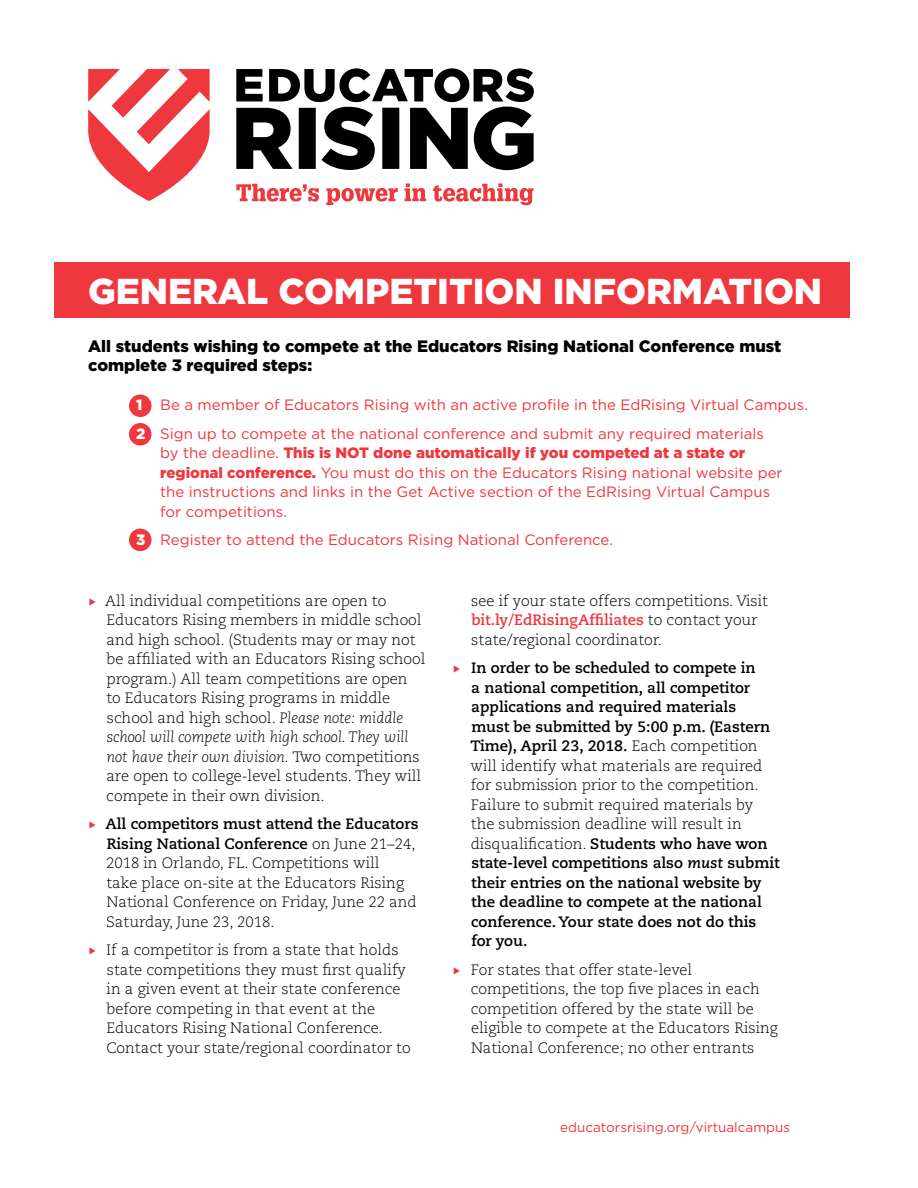
<style>
.page{position:relative;width:918px;height:1188px;background:#fff}
.page>*{position:absolute;margin:0;border:0;box-sizing:border-box;transform-origin:0 0}
.t1{font:900 36px "Gotham";color:#fff}
.t2{font:900 16.5px/19.8px "Gotham";color:#000}
.t3{font:300 15px/19.5px "Caecilia LT Std";color:#000}
.t4{font:700 15px/19.5px "Caecilia LT Pro 75";color:#000}
.t5{font:15px/19.5px "Gotham";color:#ef373e}
.t6{font:700 15px "Caecilia LT Pro 75";color:#ef373e}
.t7{font:13.5px "Gotham";color:#ef373e}
.s1{font-weight:900;color:#fff}
.s2{font-weight:900}
.s3{font-style:italic}
.s4{font-family:"Caecilia LT Std";font-weight:300}
.s5{font-family:"Caecilia LT Std";font-weight:300;color:#000}
.s6{font-family:"Caecilia LT Pro 76";font-style:italic}
</style>
<div class="page">
<div style="left:129px;top:394px;width:23px;height:23px;background:#ef373e;border-radius:50%"></div>
<div style="left:129px;top:423px;width:23px;height:23px;background:#ef373e;border-radius:50%"></div>
<div style="left:129px;top:529px;width:23px;height:22px;background:#ef373e;border-radius:50%"></div>
<div style="left:54px;top:262px;width:796px;height:56px;background:#ef373e"></div>
<svg style="left:236px;top:183px;width:297px;height:22px"></svg>
<svg style="left:236px;top:68px;width:298px;height:102px"></svg>
<svg style="left:88px;top:69px;width:122px;height:132px"></svg>
<h1 class="t1" style="left:88px;top:266px;width:736px">General Competition Information</h1>
<p class="t2" style="left:88px;top:336px;width:695px">All students wishing to compete at the Educators Rising National Conference must complete 3 required steps:</p>
<p class="t5" style="left:136px;top:391px;width:673px;line-height:28.5px"><span class="s1">1</span> Be a member of Educators Rising with an active profile in the EdRising Virtual Campus.<br><span class="s1">2</span> Sign up to compete at the national conference and submit any required materials</p>
<p class="t5" style="left:160px;top:443px;width:188px">by the deadline. <span class="s2">This is NOT</span></p>
<p class="t5" style="left:160px;top:443px;width:624px;text-indent:213px"><span class="s2">done automatically if you competed at a state or regional conference.</span> You must do this on the Educators Rising national website per the instructions and links in the Get Active section of the EdRising Virtual Campus for competitions.</p>
<p class="t5" style="left:136px;top:530px;width:478px"><span class="s1">3</span> Register to attend the Educators Rising National Conference.</p>
<p class="t3" style="left:105px;top:591px;width:322px">All individual competitions are open to Educators Rising members in middle school and high school. (Students may or may not be affiliated with an Educators Rising school program.) All team competitions are open<br>to Educators Rising programs in middle school and high school. <span class="s3">Please note: middle school will compete with high school. They will not have their own division.</span> Two competitions are open to college-level students. They will compete in their own division.</p>
<p class="t4" style="left:105px;top:814px;width:315px">All competitors must attend the Educators<br>Rising National Conference <span class="s4">on June 21–24,</span></p>
<p class="t3" style="left:106px;top:853px;width:312px">2018 in Orlando, FL. Competitions will<br>take place on-site at the Educators Rising National Conference on Friday, June 22 and Saturday, June 23, 2018.</p>
<p class="t3" style="left:106px;top:940px;width:306px">If a competitor is from a state that holds state competitions they must first qualify in a given event at their state conference before competing in that event at the Educators Rising National Conference.<br>Contact your state/regional coordinator to</p>
<p class="t3" style="left:471px;top:591px;width:298px">see if your state offers competitions. Visit</p>
<p class="t6" style="left:471px;top:610px;width:288px">bit.ly/EdRisingAffiliates <span class="s5">to contact your</span></p>
<p class="t3" style="left:471px;top:630px;width:192px">state/regional coordinator.</p>
<p class="t4" style="left:470px;top:658px;width:301px">In order to be scheduled to compete in<br>a national competition, all competitor applications and required materials must be submitted by 5:00 p.m. (Eastern Time), April 23, 2018. <span class="s4">Each competition</span></p>
<p class="t3" style="left:471px;top:756px;width:293px">will identify what materials are required for submission prior to the competition.<br>Failure to submit required materials by the submission deadline will result in</p>
<p class="t4" style="left:471px;top:833px;width:310px"><span class="s4">disqualification.</span> Students who have won state-level competitions also <span class="s6">must</span> submit their entries on the national website by the deadline to compete at the national conference. Your state does not do this for you.</p>
<p class="t3" style="left:471px;top:960px;width:309px">For states that offer state-level competitions, the top five places in each competition offered by the state will be eligible to compete at the Educators Rising National Conference; no other entrants</p>
<p class="t7" style="left:560px;top:1119px;width:231px">educatorsrising.org/virtualcampus</p>
</div>
